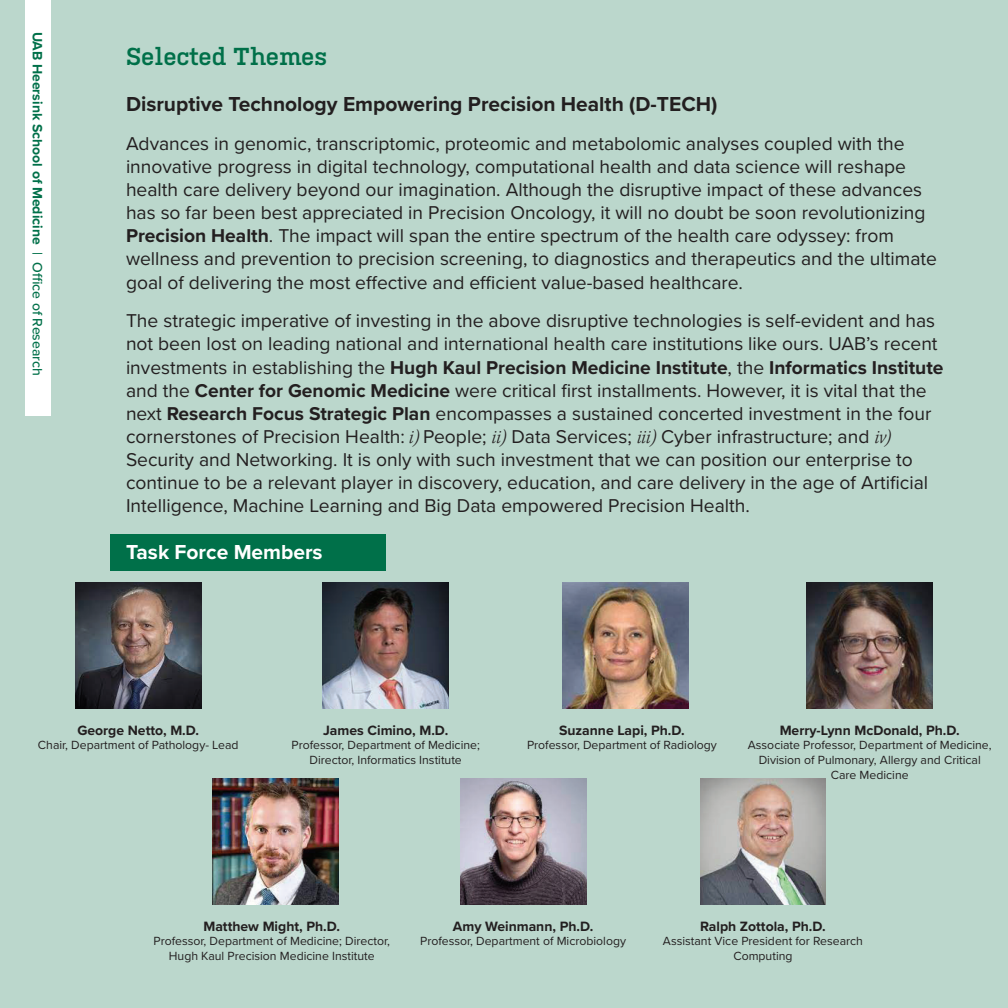
<style>
.page{position:relative;width:1008px;height:1008px;background:#bbd7cc}
.page>*{position:absolute;margin:0;border:0;box-sizing:border-box;transform-origin:0 0}
.t1{font:600 24.5px "Kulturista";color:#007049}
.t2{font:700 21px "Proxima Nova";color:#231f20}
.t3{font:700 21px "Proxima Nova";color:#fff}
.t4{font:19.25px/23.1px "Proxima Nova";color:#231f20}
.t5{font:700 14px "Proxima Nova";color:#231f20}
.t6{font:700 14px "Proxima Nova";color:#007049}
.t7{font:12.25px/14.7px "Proxima Nova";color:#231f20;text-align:center}
.s1{font-weight:500}
.s2{font-weight:700}
.s3{font-family:"Kepler Std Light Scn It"}
</style>
<div class="page">
<div style="left:25px;top:0;width:25px;height:416px;background:#fff"></div>
<img style="left:75px;top:583px;width:126px;height:126px">
<img style="left:807px;top:583px;width:126px;height:126px">
<img style="left:213px;top:778px;width:126px;height:126px">
<img style="left:563px;top:583px;width:126px;height:126px">
<img style="left:460px;top:778px;width:126px;height:126px">
<img style="left:700px;top:778px;width:126px;height:126px">
<div style="left:110px;top:534px;width:276px;height:37px;background:#007049"></div>
<img style="left:323px;top:583px;width:126px;height:126px">
<p class="t6" style="left:48px;top:32px;width:346px;rotate:90deg">UAB Heersink School of Medicine <span class="s1">| Office of Research</span></p>
<p class="t1" style="left:126px;top:43px;width:203px">Selected Themes</p>
<p class="t2" style="left:126px;top:88px;width:593px">Disruptive Technology Empowering Precision Health (D-TECH)</p>
<p class="t4" style="left:126px;top:131px;width:813px">Advances in genomic, transcriptomic, proteomic and metabolomic analyses coupled with the innovative progress in digital technology, computational health and data science will reshape health care delivery beyond our imagination. Although the disruptive impact of these advances has so far been best appreciated in Precision Oncology, it will no doubt be soon revolutionizing <span class="s2">Precision Health</span>. The impact will span the entire spectrum of the health care odyssey: from wellness and prevention to precision screening, to diagnostics and therapeutics and the ultimate goal of delivering the most effective and efficient value-based healthcare.</p>
<p class="t4" style="left:126px;top:309px;width:819px">The strategic imperative of investing in the above disruptive technologies is self-evident and has not been lost on leading national and international health care institutions like ours. UAB’s recent investments in establishing the <span class="s2">Hugh Kaul Precision Medicine Institute</span>, the <span class="s2">Informatics Institute </span>and the <span class="s2">Center for Genomic Medicine</span> were critical first installments. However, it is vital that the next <span class="s2">Research Focus Strategic Plan</span> encompasses a sustained concerted investment in the four cornerstones of Precision Health: <span class="s3">i)</span> People; <span class="s3">ii)</span> Data Services; <span class="s3">iii)</span> Cyber infrastructure; and <span class="s3">iv)<br></span>Security and Networking. It is only with such investment that we can position our enterprise to continue to be a relevant player in discovery, education, and care delivery in the age of Artificial Intelligence, Machine Learning and Big Data empowered Precision Health.</p>
<p class="t3" style="left:126px;top:536px;width:198px">Task Force Members</p>
<p class="t5" style="left:77px;top:720px;width:123px">George Netto, M.D.</p>
<p class="t7" style="left:38px;top:737px;width:202px">Chair, Department of Pathology- Lead</p>
<p class="t5" style="left:323px;top:720px;width:127px">James Cimino, M.D.</p>
<p class="t7" style="left:291px;top:737px;width:190px">Professor, Department of Medicine;<br>Director, Informatics Institute</p>
<p class="t5" style="left:559px;top:720px;width:127px">Suzanne Lapi, Ph.D.</p>
<p class="t7" style="left:527px;top:737px;width:191px">Professor, Department of Radiology</p>
<p class="t5" style="left:780px;top:720px;width:182px">Merry-Lynn McDonald, Ph.D.</p>
<p class="t7" style="left:748px;top:737px;width:245px">Associate Professor, Department of Medicine,<br>Division of Pulmonary, Allergy and Critical<br>Care Medicine</p>
<p class="t5" style="left:203px;top:916px;width:138px">Matthew Might, Ph.D.</p>
<p class="t7" style="left:154px;top:933px;width:238px">Professor, Department of Medicine; Director,<br>Hugh Kaul Precision Medicine Institute</p>
<p class="t5" style="left:453px;top:916px;width:142px">Amy Weinmann, Ph.D.</p>
<p class="t7" style="left:420px;top:933px;width:207px">Professor, Department of Microbiology</p>
<p class="t5" style="left:700px;top:916px;width:127px">Ralph Zottola, Ph.D.</p>
<p class="t7" style="left:663px;top:933px;width:202px">Assistant Vice President for Research<br>Computing</p>
</div>
